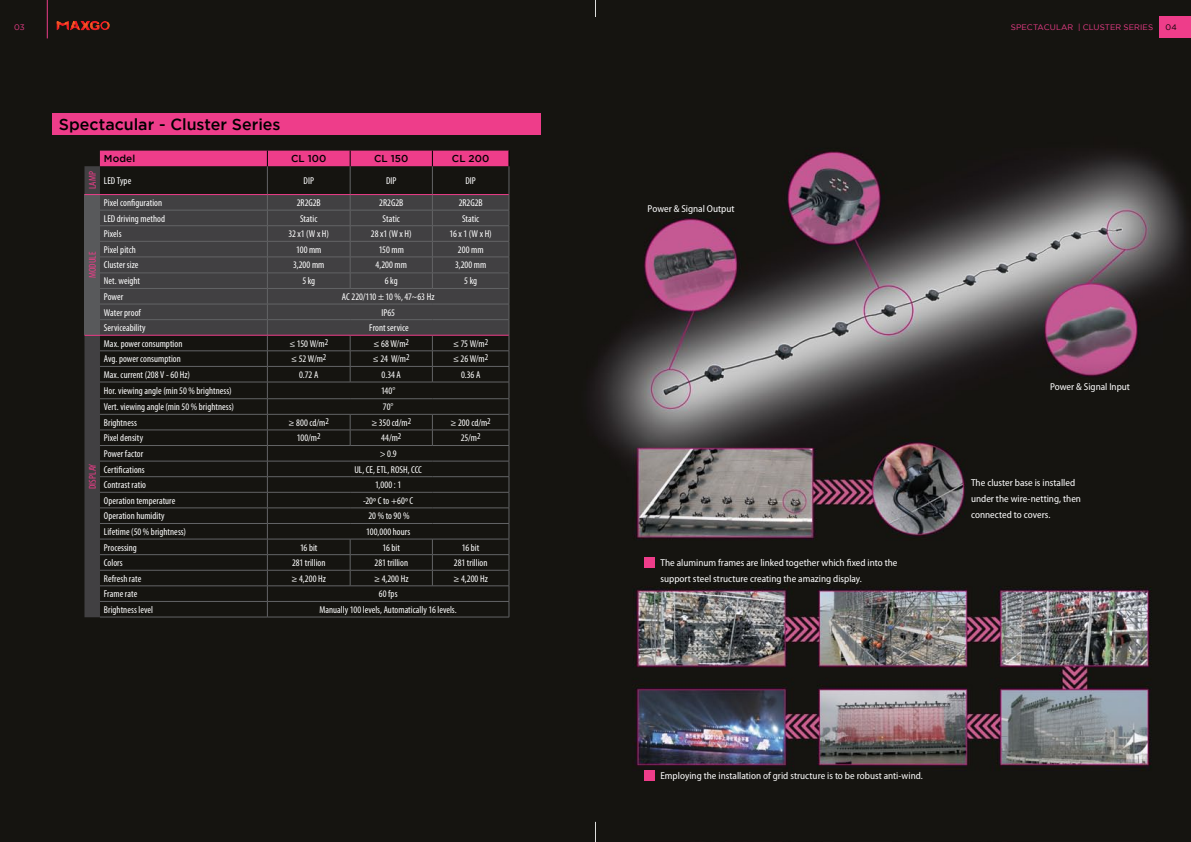
<style>
.page{position:relative;width:1191px;height:842px;background:#fff}
.page>*{position:absolute;margin:0;border:0;box-sizing:border-box;transform-origin:0 0}
.t1{font:500 16px "Gotham";color:#000}
.t2{font:condensed 10px "Myriad Pro";letter-spacing:.005em;color:#fff}
.t3{font:semi-condensed 10px/16px "Myriad Pro";color:#fff}
.t4{font:condensed 10px "Myriad Pro";letter-spacing:-.015em;color:#fff}
.t5{font:500 10px "Gotham";letter-spacing:.01em;color:#000}
.t6{font:condensed 10px "Myriad Pro";color:#ee3d8a}
.t7{font:8px "Gotham";letter-spacing:.015em;color:#ee3d8a}
.t8{font:8px "Gotham";color:#000}
</style>
<div class="page">
<img style="left:0;top:0;width:1191px;height:842px">
<div style="left:52px;top:113px;width:488px;height:22px;background:#ee3d8a"></div>
<div style="left:1159px;top:16px;width:32px;height:22px;background:#ee3d8a"></div>
<hr style="left:47px;top:0;width:1px;height:38px;background:#ee3d8a">
<div style="left:644px;top:557px;width:10px;height:10px;background:#ee3d8a"></div>
<div style="left:644px;top:770px;width:10px;height:10px;background:#ee3d8a"></div>
<hr style="left:100px;top:617px;width:167px;height:1px;background:#636466">
<hr style="left:267px;top:617px;width:83px;height:1px;background:#636466">
<hr style="left:350px;top:617px;width:82px;height:1px;background:#636466">
<hr style="left:432px;top:617px;width:77px;height:1px;background:#636466">
<svg style="left:84px;top:151px;width:426px;height:466px;background:#2e2728"></svg>
<svg style="left:57px;top:20px;width:53px;height:10px"></svg>
<svg style="left:595px;top:0;width:1px;height:17px"></svg>
<svg style="left:595px;top:822px;width:1px;height:20px"></svg>
<p class="t7" style="left:14px;top:23px;width:12px">03</p>
<p class="t7" style="left:1011px;top:22px;width:144px">SPECTACULAR | CLUSTER SERIES</p>
<p class="t8" style="left:1165px;top:23px;width:13px">04</p>
<h1 class="t1" style="left:59px;top:116px;width:223px">Spectacular - Cluster Series</h1>
<p class="t6" style="left:87px;top:189px;width:20px;rotate:-90deg">LAMP</p>
<p class="t6" style="left:87px;top:278px;width:28px;rotate:-90deg">MODULE</p>
<p class="t6" style="left:87px;top:489px;width:27px;rotate:-90deg">DISPLAY</p>
<p class="t5" style="left:104px;top:153px;width:33px">Model</p>
<p class="t5" style="left:291px;top:153px;width:37px">CL 100</p>
<p class="t5" style="left:374px;top:153px;width:36px">CL 150</p>
<p class="t5" style="left:452px;top:153px;width:39px">CL 200</p>
<p class="t2" style="left:104px;top:175px;width:29px">LED Type</p>
<p class="t2" style="left:303px;top:175px;width:12px">DIP</p>
<p class="t2" style="left:386px;top:175px;width:12px">DIP</p>
<p class="t2" style="left:465px;top:175px;width:12px">DIP</p>
<p class="t2" style="left:104px;top:197px;width:60px">Pixel configuration</p>
<p class="t2" style="left:297px;top:197px;width:26px">2R2G2B</p>
<p class="t2" style="left:379px;top:197px;width:26px">2R2G2B</p>
<p class="t2" style="left:459px;top:197px;width:26px">2R2G2B</p>
<p class="t2" style="left:104px;top:213px;width:63px">LED driving method</p>
<p class="t2" style="left:300px;top:213px;width:19px">Static</p>
<p class="t2" style="left:383px;top:213px;width:19px">Static</p>
<p class="t2" style="left:462px;top:213px;width:19px">Static</p>
<p class="t2" style="left:104px;top:228px;width:19px">Pixels</p>
<p class="t2" style="left:288px;top:228px;width:42px">32 x1 (W x H)</p>
<p class="t2" style="left:371px;top:228px;width:42px">28 x1 (W x H)</p>
<p class="t2" style="left:449px;top:228px;width:44px">16 x 1 (W x H)</p>
<p class="t2" style="left:104px;top:244px;width:33px">Pixel pitch</p>
<p class="t2" style="left:296px;top:244px;width:27px">100 mm</p>
<p class="t2" style="left:379px;top:244px;width:27px">150 mm</p>
<p class="t2" style="left:458px;top:244px;width:27px">200 mm</p>
<p class="t2" style="left:104px;top:260px;width:36px">Cluster size</p>
<p class="t2" style="left:293px;top:260px;width:33px">3,200 mm</p>
<p class="t2" style="left:375px;top:260px;width:33px">4,200 mm</p>
<p class="t2" style="left:455px;top:260px;width:33px">3,200 mm</p>
<p class="t2" style="left:104px;top:276px;width:38px">Net. weight</p>
<p class="t2" style="left:302px;top:276px;width:14px">5 kg</p>
<p class="t2" style="left:385px;top:276px;width:14px">6 kg</p>
<p class="t2" style="left:464px;top:276px;width:14px">5 kg</p>
<p class="t2" style="left:104px;top:291px;width:21px">Power</p>
<p class="t4" style="left:342px;top:291px;width:94px">AC 220/110 ± 10 %, 47~63 Hz</p>
<p class="t2" style="left:104px;top:307px;width:38px">Water proof</p>
<p class="t2" style="left:381px;top:307px;width:15px">IP65</p>
<p class="t2" style="left:104px;top:322px;width:43px">Serviceability</p>
<p class="t2" style="left:369px;top:322px;width:41px">Front service</p>
<p class="t2" style="left:104px;top:338px;width:80px">Max. power consumption</p>
<p class="t2" style="left:289px;top:338px;width:40px">≤ 150 W/m<sup>2</sup></p>
<p class="t2" style="left:373px;top:338px;width:37px">≤ 68 W/m<sup>2</sup></p>
<p class="t2" style="left:453px;top:338px;width:37px">≤ 75 W/m<sup>2</sup></p>
<p class="t2" style="left:104px;top:354px;width:78px">Avg. power consumption</p>
<p class="t2" style="left:291px;top:354px;width:37px">≤ 52 W/m<sup>2</sup></p>
<p class="t2" style="left:373px;top:354px;width:38px">≤ 24 W/m<sup>2</sup></p>
<p class="t2" style="left:453px;top:354px;width:37px">≤ 26 W/m<sup>2</sup></p>
<p class="t2" style="left:104px;top:369px;width:88px">Max. current (208 V - 60 Hz)</p>
<p class="t2" style="left:299px;top:369px;width:21px">0.72 A</p>
<p class="t2" style="left:381px;top:369px;width:21px">0.34 A</p>
<p class="t2" style="left:461px;top:369px;width:21px">0.36 A</p>
<p class="t2" style="left:104px;top:385px;width:129px">Hor. viewing angle (min 50 % brightness)</p>
<p class="t2" style="left:381px;top:385px;width:16px">140°</p>
<p class="t2" style="left:104px;top:401px;width:131px">Vert. viewing angle (min 50 % brightness)</p>
<p class="t2" style="left:383px;top:401px;width:12px">70°</p>
<p class="t2" style="left:104px;top:417px;width:34px">Brightness</p>
<p class="t2" style="left:289px;top:417px;width:42px">≥ 800 cd/m<sup>2</sup></p>
<p class="t2" style="left:371px;top:417px;width:41px">≥ 350 cd/m<sup>2</sup></p>
<p class="t2" style="left:450px;top:417px;width:42px">≥ 200 cd/m<sup>2</sup></p>
<p class="t2" style="left:104px;top:433px;width:41px">Pixel density</p>
<p class="t2" style="left:297px;top:433px;width:25px">100/m<sup>2</sup></p>
<p class="t2" style="left:381px;top:433px;width:22px">44/m<sup>2</sup></p>
<p class="t2" style="left:461px;top:433px;width:21px">25/m<sup>2</sup></p>
<p class="t2" style="left:104px;top:448px;width:41px">Power factor</p>
<p class="t2" style="left:380px;top:448px;width:18px">&gt; 0.9</p>
<p class="t2" style="left:104px;top:464px;width:42px">Certifications</p>
<p class="t2" style="left:354px;top:464px;width:69px">UL, CE, ETL, ROSH, CCC</p>
<p class="t2" style="left:104px;top:479px;width:44px">Contrast ratio</p>
<p class="t2" style="left:375px;top:479px;width:28px">1,000 : 1</p>
<p class="t2" style="left:104px;top:495px;width:73px">Operation temperature</p>
<p class="t2" style="left:363px;top:495px;width:52px">-20º C to +60º C</p>
<p class="t2" style="left:104px;top:511px;width:62px">Operation humidity</p>
<p class="t2" style="left:368px;top:511px;width:43px">20 % to 90 %</p>
<p class="t2" style="left:104px;top:526px;width:84px">Lifetime (50 % brightness)</p>
<p class="t2" style="left:366px;top:526px;width:46px">100,000 hours</p>
<p class="t2" style="left:104px;top:542px;width:34px">Processing</p>
<p class="t2" style="left:300px;top:542px;width:19px">16 bit</p>
<p class="t2" style="left:382px;top:542px;width:19px">16 bit</p>
<p class="t2" style="left:462px;top:542px;width:19px">16 bit</p>
<p class="t2" style="left:104px;top:557px;width:20px">Colors</p>
<p class="t2" style="left:292px;top:557px;width:35px">281 trillion</p>
<p class="t2" style="left:374px;top:557px;width:35px">281 trillion</p>
<p class="t2" style="left:454px;top:557px;width:35px">281 trillion</p>
<p class="t2" style="left:104px;top:573px;width:39px">Refresh rate</p>
<p class="t2" style="left:292px;top:573px;width:36px">≥ 4,200 Hz</p>
<p class="t2" style="left:374px;top:573px;width:36px">≥ 4,200 Hz</p>
<p class="t2" style="left:453px;top:573px;width:36px">≥ 4,200 Hz</p>
<p class="t2" style="left:104px;top:589px;width:35px">Frame rate</p>
<p class="t2" style="left:379px;top:589px;width:20px">60 fps</p>
<p class="t2" style="left:104px;top:604px;width:51px">Brightness level</p>
<p class="t2" style="left:319px;top:604px;width:139px">Manually 100 levels, Automatically 16 levels.</p>
<p class="t3" style="left:647px;top:200px;width:88px">Power &amp; Signal Output</p>
<p class="t3" style="left:660px;top:555px;width:238px">The aluminum frames are linked together which fixed into the support steel structure creating the amazing display.</p>
<p class="t3" style="left:1050px;top:378px;width:81px">Power &amp; Signal Input</p>
<p class="t3" style="left:971px;top:475px;width:111px">The cluster base is installed under the wire-netting, then connected to covers.</p>
<p class="t3" style="left:660px;top:767px;width:264px">Employing the installation of grid structure is to be robust anti-wind.</p>
</div>
